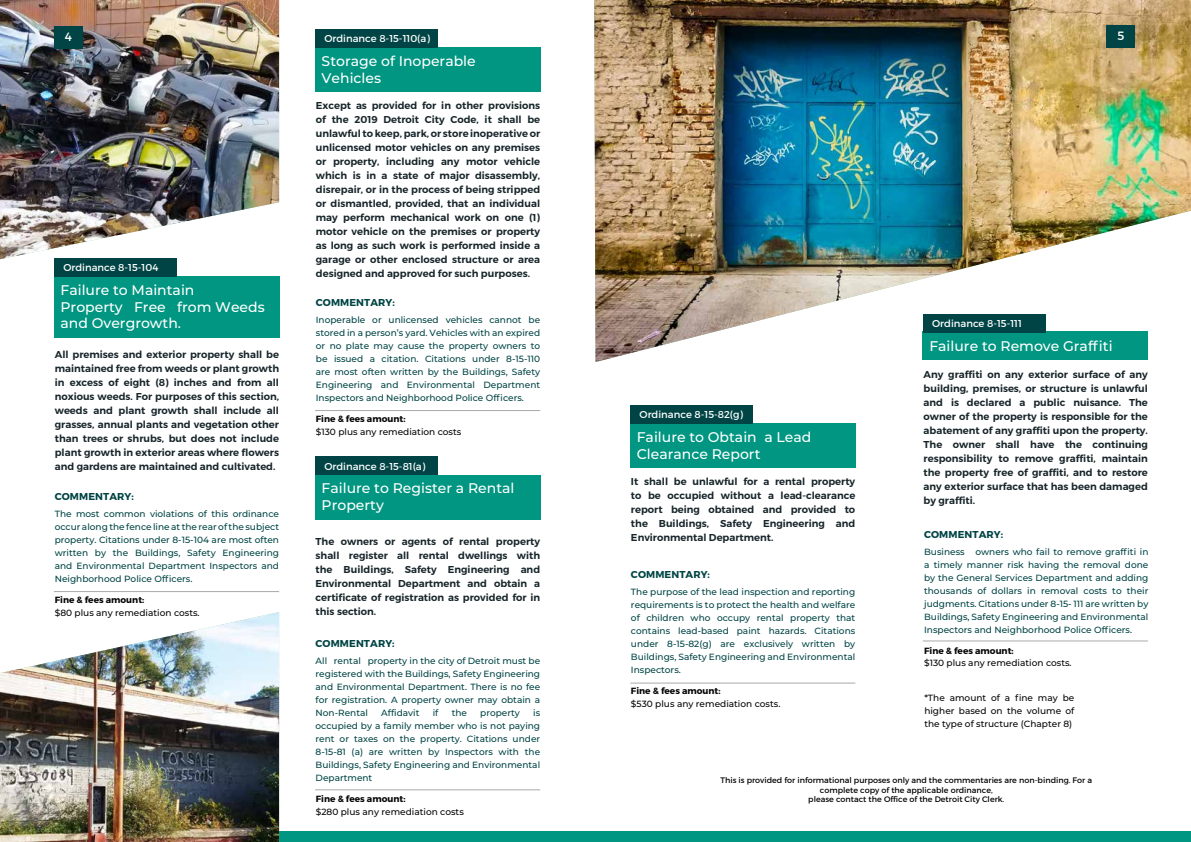
<style>
.page{position:relative;width:1191px;height:842px;background:#fff}
.page>*{position:absolute;margin:0;border:0;box-sizing:border-box;transform-origin:0 0}
.t1{font:500 14px/16.8px "Montserrat";color:#fff}
.t2{font:12px "Montserrat";color:#fff}
.t3{font:600 10px/14px "Montserrat";color:#17252a;text-align:justify}
.t4{font:10px "Montserrat";color:#fff}
.t5{font:700 10px "Montserrat";letter-spacing:.01em;color:#004445}
.t6{font:500 9px/13px "Montserrat";color:#004445;text-align:justify}
.t7{font:500 9px/13px "Montserrat";color:#050505;text-align:justify}
.t8{font:700 9px "Montserrat";color:#050505}
.t9{font:8px/9.6px "Montserrat";color:#000;text-align:center}
</style>
<div class="page">
<div style="left:0;top:831px;width:1191px;height:11px;background:#009681"></div>
<div style="left:54px;top:276px;width:225px;height:62px;background:#009681"></div>
<div style="left:54px;top:258px;width:122px;height:19px;background:#004445"></div>
<hr style="left:54px;top:591px;width:225px;height:1px;background:#a7a9ac">
<div style="left:315px;top:47px;width:225px;height:45px;background:#009681"></div>
<div style="left:315px;top:29px;width:122px;height:19px;background:#004445"></div>
<hr style="left:315px;top:410px;width:225px;height:1px;background:#a7a9ac">
<div style="left:630px;top:423px;width:225px;height:45px;background:#009681"></div>
<div style="left:630px;top:405px;width:122px;height:19px;background:#004445"></div>
<hr style="left:630px;top:682px;width:225px;height:1px;background:#a7a9ac">
<hr style="left:923px;top:640px;width:225px;height:1px;background:#a7a9ac">
<img style="left:594px;top:0;width:597px;height:362px">
<img style="left:0;top:0;width:279px;height:259px">
<div style="left:315px;top:475px;width:225px;height:44px;background:#009681"></div>
<div style="left:315px;top:456px;width:122px;height:19px;background:#004445"></div>
<hr style="left:315px;top:789px;width:225px;height:1px;background:#a7a9ac">
<img style="left:0;top:612px;width:279px;height:230px">
<div style="left:54px;top:26px;width:29px;height:22px;background:#004445"></div>
<div style="left:1106px;top:25px;width:29px;height:22px;background:#004445"></div>
<p class="t2" style="left:65px;top:29px;width:9px">4</p>
<p class="t2" style="left:1117px;top:28px;width:8px">5</p>
<p class="t4" style="left:324px;top:33px;width:107px">Ordinance 8-15-110(a)</p>
<p class="t4" style="left:63px;top:262px;width:96px">Ordinance 8-15-104</p>
<h1 class="t1" style="left:61px;top:281px;width:206px">Failure to Maintain<br>Property Free from Weeds and Overgrowth.</h1>
<p class="t3" style="left:55px;top:348px;width:226px">All premises and exterior property shall be maintained free from weeds or plant growth in excess of eight (8) inches and from all noxious weeds. For purposes of this section, weeds and plant growth shall include all grasses, annual plants and vegetation other than trees or shrubs, but does not include plant growth in exterior areas where flowers and gardens are maintained and cultivated.</p>
<p class="t5" style="left:55px;top:490px;width:80px">COMMENTARY:</p>
<p class="t6" style="left:55px;top:506px;width:226px">The most common violations of this ordinance occur along the fence line at the rear of the subject property. Citations under 8-15-104 are most often written by the Buildings, Safety Engineering and Environmental Department Inspectors and Neighborhood Police Officers.</p>
<p class="t8" style="left:55px;top:594px;width:91px">Fine &amp; fees amount:</p>
<p class="t7" style="left:55px;top:605px;width:146px">$80 plus any remediation costs.</p>
<h1 class="t1" style="left:322px;top:52px;width:156px">Storage of Inoperable<br>Vehicles</h1>
<p class="t3" style="left:316px;top:99px;width:226px">Except as provided for in other provisions of the 2019 Detroit City Code, it shall be unlawful to keep, park, or store inoperative or unlicensed motor vehicles on any premises or property, including any motor vehicle which is in a state of major disassembly, disrepair, or in the process of being stripped or dismantled, provided, that an individual may perform mechanical work on one (1) motor vehicle on the premises or property as long as such work is performed inside a garage or other enclosed structure or area designed and approved for such purposes.</p>
<p class="t5" style="left:316px;top:296px;width:80px">COMMENTARY:</p>
<p class="t6" style="left:316px;top:312px;width:226px">Inoperable or unlicensed vehicles cannot be stored in a person’s yard. Vehicles with an expired or no plate may cause the property owners to be issued a citation. Citations under 8-15-110 are most often written by the Buildings, Safety Engineering and Environmental Department Inspectors and Neighborhood Police Officers.</p>
<p class="t8" style="left:316px;top:413px;width:91px">Fine &amp; fees amount:</p>
<p class="t7" style="left:316px;top:424px;width:147px">$130 plus any remediation costs</p>
<p class="t4" style="left:324px;top:460px;width:102px">Ordinance 8-15-81(a)</p>
<h1 class="t1" style="left:322px;top:479px;width:194px">Failure to Register a Rental<br>Property</h1>
<p class="t3" style="left:315px;top:534px;width:226px">The owners or agents of rental property shall register all rental dwellings with the Buildings, Safety Engineering and Environmental Department and obtain a certificate of registration as provided for in this section.</p>
<p class="t5" style="left:315px;top:637px;width:81px">COMMENTARY:</p>
<p class="t6" style="left:315px;top:654px;width:226px">All rental property in the city of Detroit must be registered with the Buildings, Safety Engineering and Environmental Department. There is no fee for registration. A property owner may obtain a Non-Rental</p>
<p class="t6" style="left:315px;top:706px;width:226px;text-indent:217px">is occupied by a family member who is not paying rent or taxes on the property. Citations under 8-15-81 (a) are written by Inspectors with the Buildings, Safety Engineering and Environmental Department</p>
<p class="t8" style="left:316px;top:794px;width:91px">Fine &amp; fees amount:</p>
<p class="t7" style="left:316px;top:805px;width:149px">$280 plus any remediation costs</p>
<p class="t6" style="left:381px;top:706px;width:40px">Affidavit</p>
<p class="t6" style="left:433px;top:706px;width:7px">if</p>
<p class="t6" style="left:452px;top:706px;width:17px">the</p>
<p class="t6" style="left:480px;top:706px;width:41px">property</p>
<p class="t4" style="left:932px;top:317px;width:91px">Ordinance 8-15-111</p>
<p class="t4" style="left:639px;top:409px;width:105px">Ordinance 8-15-82(g)</p>
<h1 class="t1" style="left:637px;top:428px;width:176px">Failure to Obtain a Lead<br>Clearance Report</h1>
<p class="t3" style="left:631px;top:475px;width:226px">It shall be unlawful for a rental property to be occupied without a lead-clearance report being obtained and provided to the Buildings, Safety Engineering and Environmental Department.</p>
<p class="t5" style="left:631px;top:568px;width:80px">COMMENTARY:</p>
<p class="t6" style="left:631px;top:585px;width:226px">The purpose of the lead inspection and reporting requirements is to protect the health and welfare of children who occupy rental property that contains lead-based paint hazards. Citations under 8-15-82(g) are exclusively written by Buildings, Safety Engineering and Environmental Inspectors.</p>
<p class="t8" style="left:631px;top:685px;width:91px">Fine &amp; fees amount:</p>
<p class="t7" style="left:631px;top:697px;width:151px">$530 plus any remediation costs.</p>
<h1 class="t1" style="left:929px;top:337px;width:185px">Failure to Remove Graffiti</h1>
<p class="t3" style="left:923px;top:368px;width:226px">Any graffiti on any exterior surface of any building, premises, or structure is unlawful and is declared a public nuisance. The owner of the property is responsible for the abatement of any graffiti upon the property.<br>The owner shall have the continuing responsibility to remove graffiti, maintain the property free of graffiti, and to restore any exterior surface that has been damaged by graffiti.</p>
<p class="t5" style="left:924px;top:528px;width:80px">COMMENTARY:</p>
<p class="t6" style="left:924px;top:544px;width:226px">Business owners who fail to remove graffiti in a timely manner risk having the removal done by the General Services Department and adding thousands of dollars in removal costs to their judgments. Citations under 8-15- 111 are written by Buildings, Safety Engineering and Environmental Inspectors and Neighborhood Police Officers.</p>
<p class="t8" style="left:924px;top:645px;width:91px">Fine &amp; fees amount:</p>
<p class="t7" style="left:924px;top:656px;width:149px">$130 plus any remediation costs.</p>
<p class="t7" style="left:924px;top:691px;width:152px">*The amount of a fine may be higher based on the volume of the type of structure (Chapter 8)</p>
<p class="t9" style="left:720px;top:775px;width:373px">This is provided for informational purposes only and the commentaries are non-binding. For a complete copy of the applicable ordinance,<br>please contact the Office of the Detroit City Clerk.</p>
</div>
